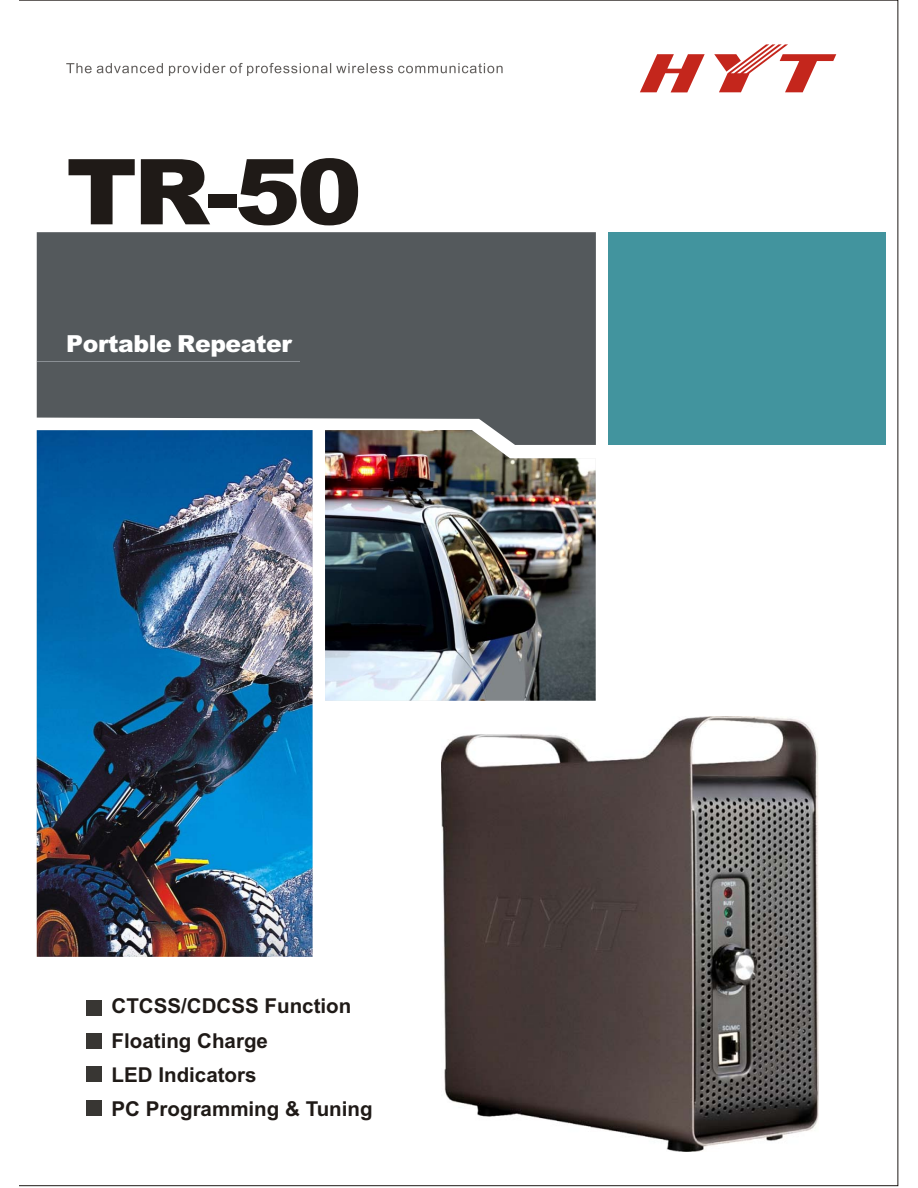
<style>
.page{position:relative;width:918px;height:1188px;background:#fff}
.page>*{position:absolute;margin:0;border:0;box-sizing:border-box;transform-origin:0 0}
.t1{font:900 91.05px "Arial";color:#1f1a17;scale:1.08 1}
.t2{font:900 23.55px "Arial";letter-spacing:-.015em;color:#fff}
.t3{font:700 20.55px/34.5px "Arial";color:#1f1a17}
</style>
<div class="page">
<div style="left:608px;top:232px;width:277px;height:213px;background:#42949e"></div>
<div style="left:37px;top:232px;width:559px;height:198px;background:#54595c"></div>
<svg style="left:640px;top:44px;width:196px;height:48px"></svg>
<img style="left:325px;top:430px;width:271px;height:271px">
<img style="left:37px;top:430px;width:276px;height:527px">
<img style="left:441px;top:716px;width:378px;height:435px">
<div style="left:86px;top:1000px;width:15px;height:15px;background:#383633"></div>
<div style="left:86px;top:1033px;width:15px;height:16px;background:#383633"></div>
<div style="left:86px;top:1067px;width:15px;height:15px;background:#383633"></div>
<div style="left:86px;top:1100px;width:15px;height:16px;background:#383633"></div>
<svg style="left:66px;top:63px;width:437px;height:13px"></svg>
<hr style="left:37px;top:361px;width:262px;height:1px;background:#8a8f94">
<h1 class="t1" style="left:66px;top:158px;width:275px">TR-50</h1>
<p class="t2" style="left:66px;top:335px;width:227px">Portable Repeater</p>
<p class="t3" style="left:112px;top:991px;width:263px">CTCSS/CDCSS Function<br>Floating Charge<br>LED Indicators<br>PC Programming &amp; Tuning</p>
</div>
